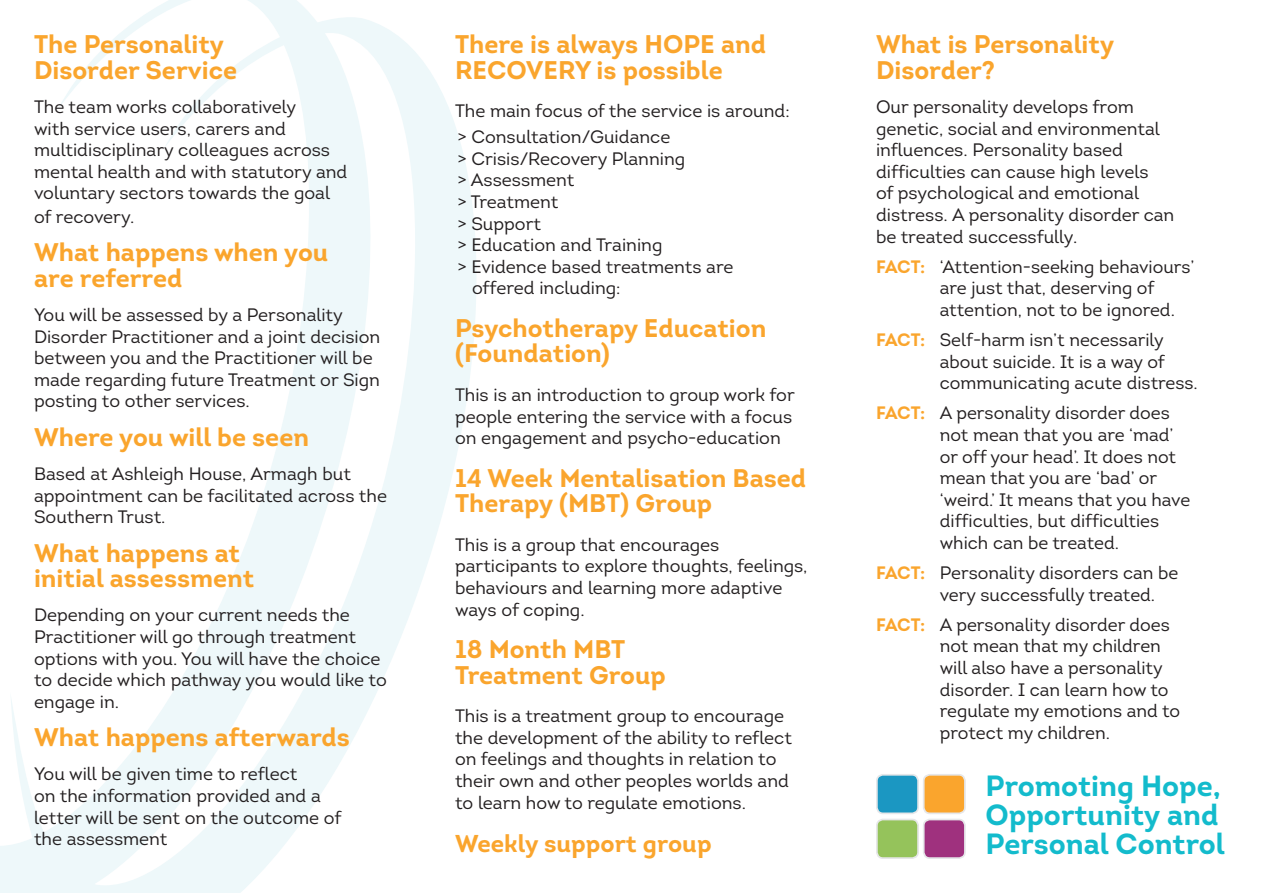
<style>
.page{position:relative;width:1263px;height:893px;background:#fff}
.page>*{position:absolute;margin:0;border:0;box-sizing:border-box;transform-origin:0 0}
.t1{font:700 29.25px/29.2px "Intro";color:#13bbcc}
.t2{font:700 25.5px/25.5px "Intro";color:#faa52d}
.t3{font:700 24.3px "Intro";color:#faa52d}
.t4{font:18px/21.6px "Intro";color:#231f20}
.s1{font-family:"Intro Bold Alt";color:#faa52d}
</style>
<div class="page">
<svg style="left:0;top:0;width:476px;height:893px"></svg>
<div style="left:877px;top:775px;width:41px;height:38px;background:#1b97c2;border-radius:6px"></div>
<div style="left:876px;top:774px;width:43px;height:40px;border:2px solid #e6e7e9;border-radius:6px"></div>
<div style="left:877px;top:819px;width:41px;height:39px;background:#95c35b;border-radius:6px"></div>
<div style="left:876px;top:819px;width:43px;height:40px;border:2px solid #e6e7e9;border-radius:6px"></div>
<div style="left:924px;top:775px;width:41px;height:38px;background:#faa52d;border-radius:6px"></div>
<div style="left:923px;top:774px;width:43px;height:40px;border:2px solid #e6e7e9;border-radius:6px"></div>
<div style="left:924px;top:819px;width:41px;height:39px;background:#9f317e;border-radius:6px"></div>
<div style="left:923px;top:819px;width:43px;height:40px;border:2px solid #e6e7e9;border-radius:6px"></div>
<p class="t2" style="left:34px;top:31px;width:205px">The Personality<br>Disorder Service</p>
<p class="t4" style="left:34px;top:96px;width:315px">The team works collaboratively<br>with service users, carers and multidisciplinary colleagues across mental health and with statutory and voluntary sectors towards the goal</p>
<p class="t4" style="left:34px;top:206px;width:102px">of recovery.</p>
<p class="t2" style="left:34px;top:239px;width:296px">What happens when you are referred</p>
<p class="t4" style="left:34px;top:304px;width:348px">You will be assessed by a Personality Disorder Practitioner and a joint decision between you and the Practitioner will be made regarding future Treatment or Sign posting to other services.</p>
<p class="t2" style="left:34px;top:424px;width:276px">Where you will be seen</p>
<p class="t4" style="left:34px;top:463px;width:354px">Based at Ashleigh House, Armagh but appointment can be facilitated across the<br>Southern Trust.</p>
<p class="t2" style="left:34px;top:540px;width:222px">What happens at initial assessment</p>
<p class="t4" style="left:34px;top:604px;width:354px">Depending on your current needs the Practitioner will go through treatment options with you. You will have the choice to decide which pathway you would like to engage in.</p>
<p class="t2" style="left:34px;top:724px;width:317px">What happens afterwards</p>
<p class="t4" style="left:34px;top:763px;width:309px">You will be given time to reflect<br>on the information provided and a letter will be sent on the outcome of the assessment</p>
<p class="t2" style="left:455px;top:31px;width:313px">There is always HOPE and<br>RECOVERY is possible</p>
<p class="t4" style="left:455px;top:100px;width:336px">The main focus of the service is around:</p>
<p class="t4" style="left:457px;top:126px;width:215px">&gt; Consultation/Guidance</p>
<p class="t4" style="left:457px;top:148px;width:229px">&gt; Crisis/Recovery Planning</p>
<p class="t4" style="left:457px;top:169px;width:119px">&gt; Assessment</p>
<p class="t4" style="left:457px;top:191px;width:103px">&gt; Treatment</p>
<p class="t4" style="left:457px;top:213px;width:85px">&gt; Support</p>
<p class="t4" style="left:457px;top:234px;width:207px">&gt; Education and Training</p>
<p class="t4" style="left:472px;top:256px;width:263px;text-indent:-15px">&gt; Evidence based treatments are offered including:</p>
<p class="t2" style="left:455px;top:315px;width:313px">Psychotherapy Education (Foundation)</p>
<p class="t4" style="left:455px;top:384px;width:341px">This is an introduction to group work for people entering the service with a focus on engagement and psycho-education</p>
<p class="t2" style="left:455px;top:465px;width:353px">14 Week Mentalisation Based<br>Therapy (MBT) Group</p>
<p class="t4" style="left:455px;top:534px;width:354px">This is a group that encourages participants to explore thoughts, feelings, behaviours and learning more adaptive ways of coping.</p>
<p class="t2" style="left:455px;top:636px;width:212px">18 Month MBT<br>Treatment Group</p>
<p class="t4" style="left:455px;top:705px;width:338px">This is a treatment group to encourage the development of the ability to reflect on feelings and thoughts in relation to their own and other peoples worlds and to learn how to regulate emotions.</p>
<p class="t3" style="left:455px;top:828px;width:258px">Weekly support group</p>
<p class="t2" style="left:876px;top:31px;width:240px">What is Personality<br>Disorder?</p>
<p class="t4" style="left:876px;top:96px;width:300px">Our personality develops from genetic, social and environmental influences. Personality based difficulties can cause high levels<br>of psychological and emotional distress. A personality disorder can be treated successfully.</p>
<p class="t4" style="left:940px;top:256px;width:256px;text-indent:-64px"><span class="s1">FACT:</span> ‘Attention-seeking behaviours’ are just that, deserving of attention, not to be ignored.</p>
<p class="t4" style="left:940px;top:329px;width:260px;text-indent:-64px"><span class="s1">FACT:</span> Self-harm isn’t necessarily about suicide. It is a way of communicating acute distress.</p>
<p class="t4" style="left:940px;top:402px;width:252px;text-indent:-64px"><span class="s1">FACT:</span> A personality disorder does not mean that you are ‘mad’ or off your head’. It does not mean that you are ‘bad’ or ‘weird.’ It means that you have difficulties, but difficulties which can be treated.</p>
<p class="t4" style="left:940px;top:562px;width:240px;text-indent:-64px"><span class="s1">FACT:</span> Personality disorders can be very successfully treated.</p>
<p class="t4" style="left:940px;top:614px;width:242px;text-indent:-64px"><span class="s1">FACT:</span> A personality disorder does not mean that my children will also have a personality disorder. I can learn how to regulate my emotions and to protect my children.</p>
<p class="t1" style="left:985px;top:771px;width:241px">Promoting Hope,<br>Opportunity and<br>Personal Control</p>
</div>
